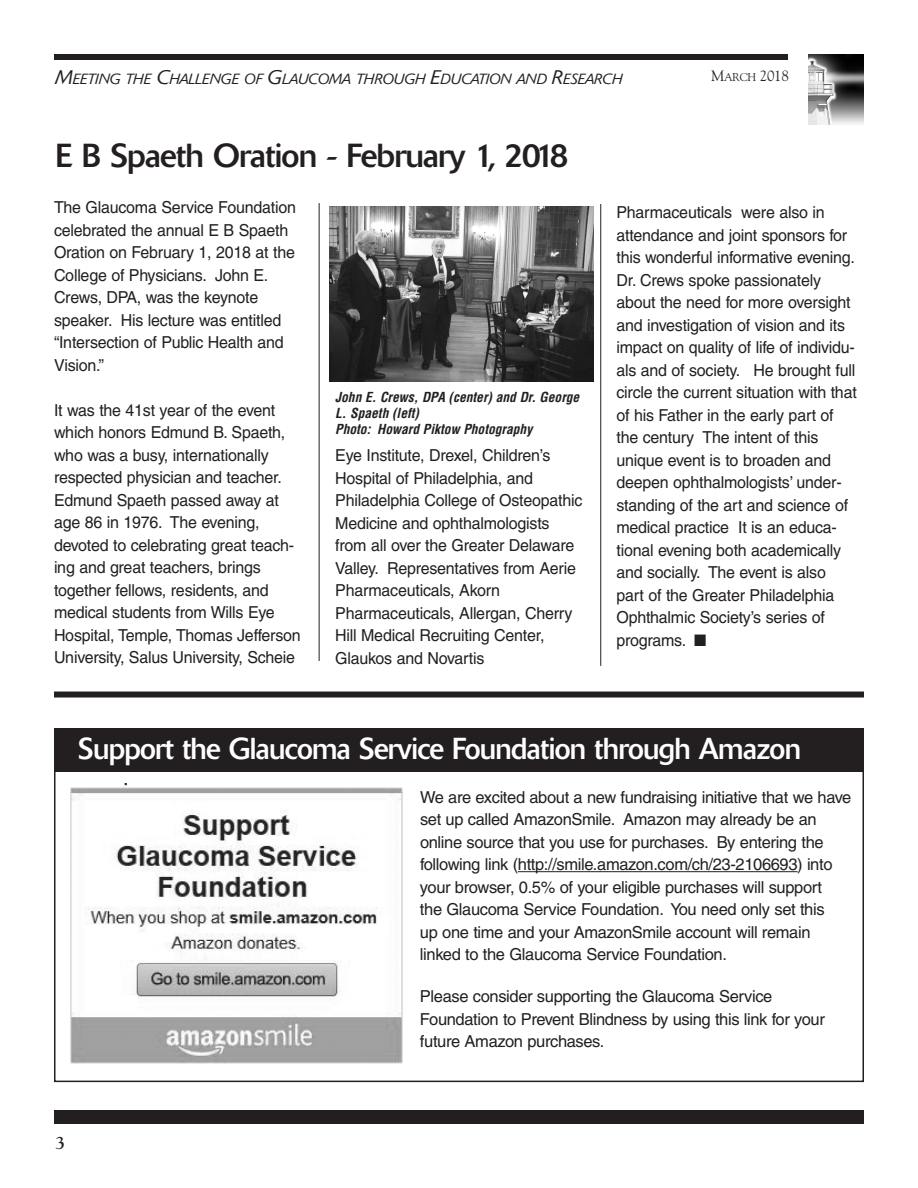
<style>
.page{position:relative;width:918px;height:1188px;background:#fff}
.page>*{position:absolute;margin:0;border:0;box-sizing:border-box;transform-origin:0 0}
.t1{font:33px "Delta";letter-spacing:-.025em;color:#231f20}
.t2{font:30px "Delta";letter-spacing:-.025em;color:#fff}
.t3{font:700 18px "Goudy";color:#231f20}
.t4{font:16.5px/22.5px "Helvetica";letter-spacing:-.015em;color:#231f20}
.t5{font:15px "Goudy";color:#231f20}
.t6{font:italic 300 14.7px "Delta";letter-spacing:-.01em;color:#231f20}
.t7{font:italic 700 condensed 13.5px/16.2px "Helvetica";color:#231f20}
.s1{font-size:19.5px}
.s2{font-size:11.25px}
</style>
<div class="page">
<div style="left:54px;top:54px;width:734px;height:6px;background:#231f20"></div>
<img style="left:809px;top:54px;width:55px;height:70px">
<img style="left:809px;top:60px;width:26px;height:65px">
<div style="left:54px;top:1110px;width:810px;height:14px;background:#231f20"></div>
<hr style="left:600px;top:204px;width:1px;height:462px;background:#231f20">
<hr style="left:319px;top:203px;width:1px;height:458px;background:#231f20">
<div style="left:54px;top:692px;width:810px;height:6px;background:#231f20"></div>
<img style="left:330px;top:207px;width:263px;height:175px">
<img style="left:70px;top:783px;width:333px;height:281px">
<hr style="left:518px;top:871px;width:75px;height:1px;background:#231f20">
<hr style="left:593px;top:871px;width:43px;height:1px;background:#231f20">
<hr style="left:636px;top:871px;width:162px;height:1px;background:#231f20">
<div style="left:54px;top:728px;width:810px;height:44px;background:#231f20"></div>
<p class="t6" style="left:56px;top:74px;width:568px"><span class="s1">M</span>EETING THE <span class="s1">C</span>HALLENGE OF <span class="s1">G</span>LAUCOMA THROUGH <span class="s1">E</span>DUCATION AND <span class="s1">R</span>ESEARCH</p>
<p class="t5" style="left:711px;top:70px;width:79px">M<span class="s2">ARCH</span> 2018</p>
<h1 class="t1" style="left:56px;top:144px;width:514px">E B Spaeth Oration - February 1, 2018</h1>
<p class="t4" style="left:54px;top:198px;width:243px">The Glaucoma Service Foundation celebrated the annual E B Spaeth<br>Oration on February 1, 2018 at the<br>College of Physicians. John E.<br>Crews, DPA, was the keynote speaker. His lecture was entitled “Intersection of Public Health and<br>Vision.”</p>
<p class="t4" style="left:54px;top:400px;width:248px">It was the 41st year of the event which honors Edmund B. Spaeth, who was a busy, internationally respected physician and teacher.<br>Edmund Spaeth passed away at age 86 in 1976. The evening, devoted to celebrating great teach&shy;ing and great teachers, brings together fellows, residents, and medical students from Wills Eye<br>Hospital, Temple, Thomas Jefferson<br>University, Salus University, Scheie</p>
<p class="t7" style="left:335px;top:390px;width:248px">John E. Crews, DPA (center) and Dr. George<br>L. Spaeth (left)<br>Photo: Howard Piktow Photography</p>
<p class="t4" style="left:335px;top:446px;width:249px">Eye Institute, Drexel, Children’s<br>Hospital of Philadelphia, and<br>Philadelphia College of Osteopathic<br>Medicine and ophthalmologists from all over the Greater Delaware<br>Valley. Representatives from Aerie<br>Pharmaceuticals, Akorn<br>Pharmaceuticals, Allergan, Cherry<br>Hill Medical Recruiting Center,<br>Glaukos and Novartis</p>
<p class="t4" style="left:616px;top:203px;width:242px">Pharmaceuticals were also in attendance and joint sponsors for this wonderful informative evening.<br>Dr. Crews spoke passionately about the need for more oversight and investigation of vision and its impact on quality of life of individu&shy;als and of society. He brought full circle the current situation with that of his Father in the early part of the century The intent of this unique event is to broaden and deepen ophthalmologists’ under&shy;standing of the art and science of medical practice It is an educa&shy;tional evening both academically and socially. The event is also part of the Greater Philadelphia<br>Ophthalmic Society’s series of programs. ■</p>
<h2 class="t2" style="left:78px;top:738px;width:725px">Support the Glaucoma Service Foundation through Amazon</h2>
<p class="t3" style="left:56px;top:1135px;width:12px">3</p>
<p class="t4" style="left:420px;top:787px;width:433px">We are excited about a new fundraising initiative that we have set up called AmazonSmile. Amazon may already be an online source that you use for purchases. By entering the following link (http://smile.amazon.com/ch/23-2106693) into your browser, 0.5% of your eligible purchases will support<br>the Glaucoma Service Foundation. You need only set this<br>up one time and your AmazonSmile account will remain linked to the Glaucoma Service Foundation.</p>
<p class="t4" style="left:420px;top:987px;width:406px">Please consider supporting the Glaucoma Service<br>Foundation to Prevent Blindness by using this link for your future Amazon purchases.</p>
</div>
